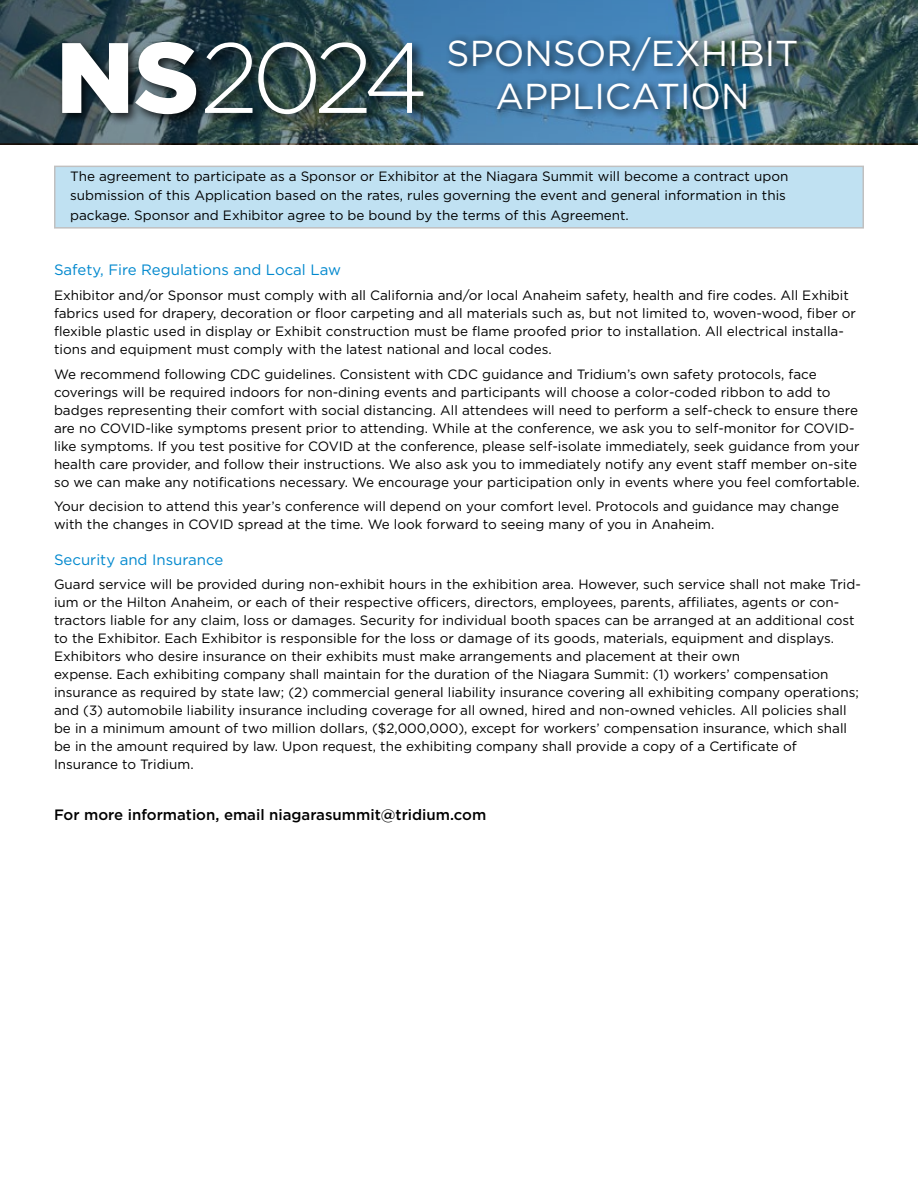
<style>
.page{position:relative;width:918px;height:1188px;background:#fff}
.page>*{position:absolute;margin:0;border:0;box-sizing:border-box;transform-origin:0 0}
.t1{font:36px/43.2px "Gotham";color:#fff;text-align:center}
.t2{font:15px "Gotham";color:#0088ce}
.t3{font:500 15px "Gotham";color:#000}
.t4{font:13.5px/18px "Gotham";color:#000}
</style>
<div class="page">
<img style="left:0;top:0;width:918px;height:145px">
<div style="left:445px;top:31px;width:363px;height:89px;background:#000;opacity:.75"></div>
<div style="left:55px;top:166px;width:808px;height:62px;background:#c0e1f2"></div>
<div style="left:58px;top:39px;width:378px;height:88px;background:#000;opacity:.75"></div>
<svg style="left:62px;top:43px;width:66px;height:70px"></svg>
<svg style="left:135px;top:42px;width:61px;height:72px"></svg>
<svg style="left:205px;top:42px;width:218px;height:72px"></svg>
<h1 class="t1" style="left:447px;top:30px;width:353px">SPONSOR/EXHIBIT<br>APPLICATION</h1>
<p class="t4" style="left:70px;top:166px;width:720px;line-height:19.5px">The agreement to participate as a Sponsor or Exhibitor at the Niagara Summit will become a contract upon submission of this Application based on the rates, rules governing the event and general information in this package. Sponsor and Exhibitor agree to be bound by the terms of this Agreement.</p>
<p class="t2" style="left:54px;top:260px;width:288px">Safety, Fire Regulations and Local Law</p>
<p class="t4" style="left:54px;top:286px;width:804px">Exhibitor and/or Sponsor must comply with all California and/or local Anaheim safety, health and fire codes. All Exhibit fabrics used for drapery, decoration or floor carpeting and all materials such as, but not limited to, woven-wood, fiber or flexible plastic used in display or Exhibit construction must be flame proofed prior to installation. All electrical installa&shy;tions and equipment must comply with the latest national and local codes.</p>
<p class="t4" style="left:54px;top:365px;width:807px">We recommend following CDC guidelines. Consistent with CDC guidance and Tridium’s own safety protocols, face coverings will be required indoors for non-dining events and participants will choose a color-coded ribbon to add to badges representing their comfort with social distancing. All attendees will need to perform a self-check to ensure there are no COVID-like symptoms present prior to attending. While at the conference, we ask you to self-monitor for COVID&shy;like symptoms. If you test positive for COVID at the conference, please self-isolate immediately, seek guidance from your health care provider, and follow their instructions. We also ask you to immediately notify any event staff member on-site so we can make any notifications necessary. We encourage your participation only in events where you feel comfortable.</p>
<p class="t4" style="left:54px;top:497px;width:787px">Your decision to attend this year’s conference will depend on your comfort level. Protocols and guidance may change with the changes in COVID spread at the time. We look forward to seeing many of you in Anaheim.</p>
<p class="t2" style="left:54px;top:550px;width:171px">Security and Insurance</p>
<p class="t4" style="left:54px;top:575px;width:808px">Guard service will be provided during non-exhibit hours in the exhibition area. However, such service shall not make Trid&shy;ium or the Hilton Anaheim, or each of their respective officers, directors, employees, parents, affiliates, agents or con&shy;tractors liable for any claim, loss or damages. Security for individual booth spaces can be arranged at an additional cost to the Exhibitor. Each Exhibitor is responsible for the loss or damage of its goods, materials, equipment and displays.<br>Exhibitors who desire insurance on their exhibits must make arrangements and placement at their own<br>expense. Each exhibiting company shall maintain for the duration of the Niagara Summit: (1) workers’ compensation insurance as required by state law; (2) commercial general liability insurance covering all exhibiting company operations; and (3) automobile liability insurance including coverage for all owned, hired and non-owned vehicles. All policies shall be in a minimum amount of two million dollars, ($2,000,000), except for workers’ compensation insurance, which shall be in the amount required by law. Upon request, the exhibiting company shall provide a copy of a Certificate of Insurance to Tridium.</p>
<p class="t3" style="left:54px;top:805px;width:434px">For more information, email niagarasummit@tridium.com</p>
</div>
